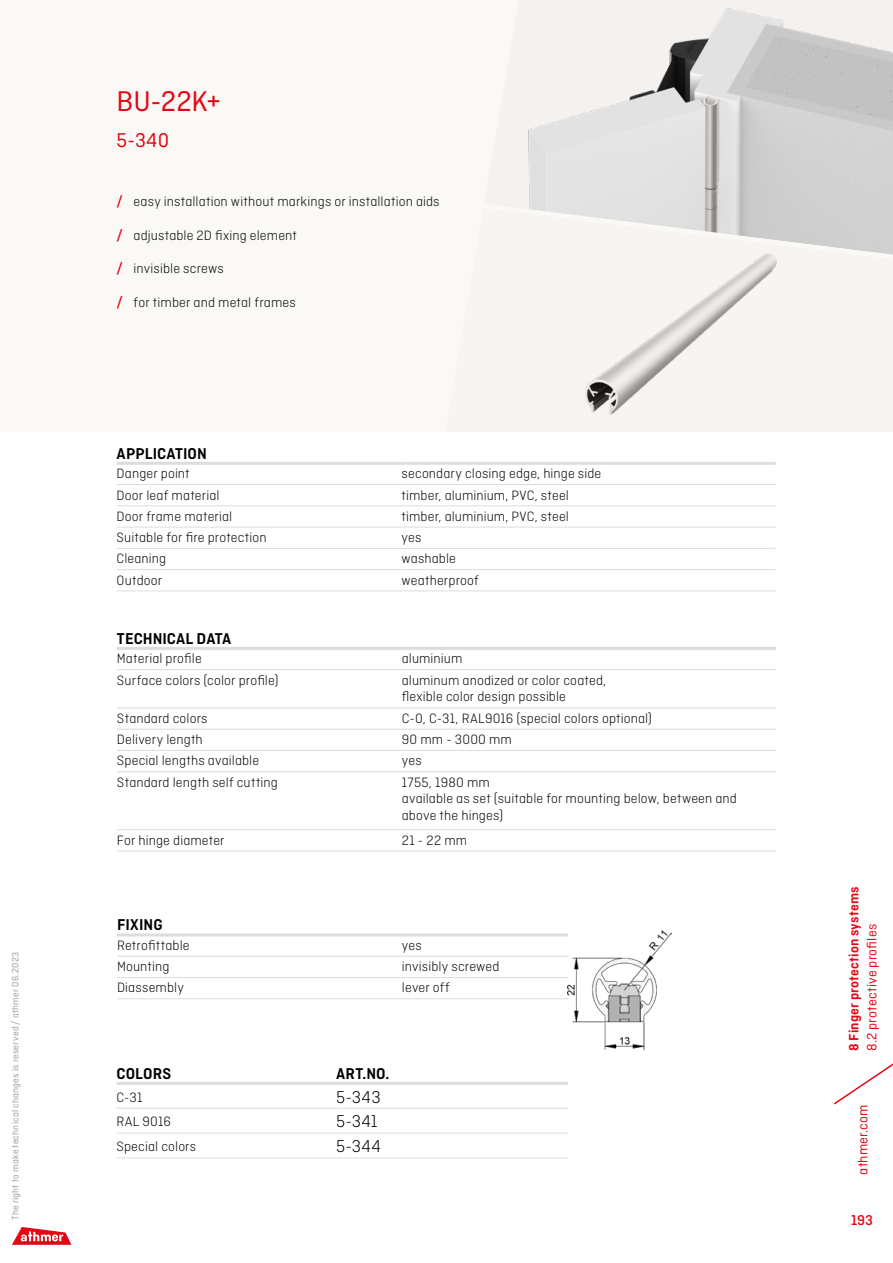
<style>
.page{position:relative;width:893px;height:1263px;background:#fff}
.page>*{position:absolute;margin:0;border:0;box-sizing:border-box;transform-origin:0 0}
.t1{font:30px "Ciutadella";color:#e30613}
.t2{font:21px "Ciutadella";color:#e30613}
.t3{font:300 18px "Ciutadella";letter-spacing:.02em;color:#000}
.t4{font:600 16.5px "Ciutadella";letter-spacing:.005em;color:#000}
.t5{font:500 15px "Ciutadella";color:#e30613}
.t6{font:300 14.25px/16.5px "Ciutadella";letter-spacing:.01em;color:#000}
.t7{font:14.25px "Ciutadella";letter-spacing:.015em;color:#e30613}
.t8{font:600 14.25px "Ciutadella";letter-spacing:.01em;color:#e30613}
.t9{font:9.75px "Ciutadella";letter-spacing:.025em;color:#9d9d9c}
.s1{font-weight:500;color:#e30613}
</style>
<div class="page">
<div style="left:0;top:0;width:893px;height:431px;background:#faf9f6"></div>
<svg style="left:12px;top:1227px;width:59px;height:18px"></svg>
<img style="left:528px;top:7px;width:365px;height:190px">
<img style="left:585px;top:259px;width:192px;height:156px">
<svg style="left:529px;top:197px;width:364px;height:62px"></svg>
<img style="left:568px;top:931px;width:103px;height:119px">
<hr style="left:117px;top:462px;width:285px;height:3px;background:#dddddc">
<hr style="left:402px;top:462px;width:374px;height:3px;background:#dddddc">
<hr style="left:117px;top:484px;width:285px;height:1px;background:#dddddc">
<hr style="left:402px;top:484px;width:374px;height:1px;background:#dddddc">
<hr style="left:117px;top:506px;width:285px;height:1px;background:#dddddc">
<hr style="left:402px;top:506px;width:374px;height:1px;background:#dddddc">
<hr style="left:117px;top:527px;width:285px;height:1px;background:#dddddc">
<hr style="left:402px;top:527px;width:374px;height:1px;background:#dddddc">
<hr style="left:117px;top:548px;width:285px;height:1px;background:#dddddc">
<hr style="left:402px;top:548px;width:374px;height:1px;background:#dddddc">
<hr style="left:117px;top:569px;width:285px;height:1px;background:#dddddc">
<hr style="left:402px;top:569px;width:374px;height:1px;background:#dddddc">
<hr style="left:117px;top:591px;width:285px;height:1px;background:#dddddc">
<hr style="left:402px;top:591px;width:374px;height:1px;background:#dddddc">
<hr style="left:117px;top:669px;width:285px;height:1px;background:#dddddc">
<hr style="left:402px;top:669px;width:374px;height:1px;background:#dddddc">
<hr style="left:117px;top:707px;width:285px;height:1px;background:#dddddc">
<hr style="left:402px;top:707px;width:374px;height:1px;background:#dddddc">
<hr style="left:117px;top:729px;width:285px;height:1px;background:#dddddc">
<hr style="left:402px;top:729px;width:374px;height:1px;background:#dddddc">
<hr style="left:117px;top:750px;width:285px;height:1px;background:#dddddc">
<hr style="left:402px;top:750px;width:374px;height:1px;background:#dddddc">
<hr style="left:117px;top:771px;width:285px;height:1px;background:#dddddc">
<hr style="left:402px;top:771px;width:374px;height:1px;background:#dddddc">
<hr style="left:117px;top:829px;width:285px;height:1px;background:#dddddc">
<hr style="left:402px;top:829px;width:374px;height:1px;background:#dddddc">
<hr style="left:117px;top:850px;width:285px;height:1px;background:#dddddc">
<hr style="left:402px;top:850px;width:374px;height:1px;background:#dddddc">
<hr style="left:117px;top:647px;width:285px;height:3px;background:#dddddc">
<hr style="left:402px;top:647px;width:374px;height:3px;background:#dddddc">
<hr style="left:117px;top:933px;width:285px;height:3px;background:#dddddc">
<hr style="left:402px;top:933px;width:166px;height:3px;background:#dddddc">
<hr style="left:117px;top:956px;width:285px;height:1px;background:#dddddc">
<hr style="left:402px;top:956px;width:166px;height:1px;background:#dddddc">
<hr style="left:117px;top:977px;width:285px;height:1px;background:#dddddc">
<hr style="left:402px;top:977px;width:166px;height:1px;background:#dddddc">
<hr style="left:117px;top:998px;width:285px;height:1px;background:#dddddc">
<hr style="left:402px;top:998px;width:166px;height:1px;background:#dddddc">
<hr style="left:116px;top:1108px;width:220px;height:1px;background:#dddddc">
<hr style="left:336px;top:1108px;width:232px;height:1px;background:#dddddc">
<hr style="left:116px;top:1133px;width:220px;height:1px;background:#dddddc">
<hr style="left:336px;top:1133px;width:232px;height:1px;background:#dddddc">
<hr style="left:116px;top:1158px;width:220px;height:1px;background:#dddddc">
<hr style="left:336px;top:1158px;width:232px;height:1px;background:#dddddc">
<hr style="left:116px;top:1082px;width:220px;height:3px;background:#dddddc">
<hr style="left:336px;top:1082px;width:232px;height:3px;background:#dddddc">
<svg style="left:834px;top:1063px;width:59px;height:42px"></svg>
<p class="t9" style="left:10px;top:1220px;width:270px;rotate:-90deg">The right to make technical changes is reserved / athmer 06.2023</p>
<h1 class="t1" style="left:117px;top:85px;width:106px">BU-22K+</h1>
<h2 class="t2" style="left:117px;top:129px;width:54px">5-340</h2>
<p class="t6" style="left:117px;top:193px;width:325px"><span class="s1">/</span> easy installation without markings or installation aids</p>
<p class="t6" style="left:117px;top:227px;width:182px"><span class="s1">/</span> adjustable 2D fixing element</p>
<p class="t6" style="left:117px;top:260px;width:109px"><span class="s1">/</span> invisible screws</p>
<p class="t6" style="left:117px;top:294px;width:181px"><span class="s1">/</span> for timber and metal frames</p>
<p class="t4" style="left:117px;top:444px;width:92px">APPLICATION</p>
<p class="t6" style="left:117px;top:465px;width:75px">Danger point</p>
<p class="t6" style="left:402px;top:465px;width:201px">secondary closing edge, hinge side</p>
<p class="t6" style="left:117px;top:486px;width:104px">Door leaf material</p>
<p class="t6" style="left:402px;top:486px;width:169px">timber, aluminium, PVC, steel</p>
<p class="t6" style="left:117px;top:508px;width:117px">Door frame material</p>
<p class="t6" style="left:402px;top:508px;width:169px">timber, aluminium, PVC, steel</p>
<p class="t6" style="left:117px;top:529px;width:151px">Suitable for fire protection</p>
<p class="t6" style="left:402px;top:529px;width:21px">yes</p>
<p class="t6" style="left:117px;top:550px;width:51px">Cleaning</p>
<p class="t6" style="left:402px;top:550px;width:56px">washable</p>
<p class="t6" style="left:117px;top:572px;width:47px">Outdoor</p>
<p class="t6" style="left:402px;top:572px;width:79px">weatherproof</p>
<p class="t4" style="left:117px;top:629px;width:116px">TECHNICAL DATA</p>
<p class="t6" style="left:117px;top:650px;width:86px">Material profile</p>
<p class="t6" style="left:402px;top:650px;width:62px">aluminium</p>
<p class="t6" style="left:117px;top:672px;width:163px">Surface colors (color profile)</p>
<p class="t6" style="left:402px;top:672px;width:206px">aluminum anodized or color coated, flexible color design possible</p>
<p class="t6" style="left:117px;top:710px;width:92px">Standard colors</p>
<p class="t6" style="left:402px;top:710px;width:252px">C-0, C-31, RAL9016 (special colors optional)</p>
<p class="t6" style="left:117px;top:731px;width:87px">Delivery length</p>
<p class="t6" style="left:402px;top:731px;width:112px">90 mm - 3000 mm</p>
<p class="t6" style="left:117px;top:752px;width:144px">Special lengths available</p>
<p class="t6" style="left:402px;top:752px;width:21px">yes</p>
<p class="t6" style="left:117px;top:774px;width:162px">Standard length self cutting</p>
<p class="t6" style="left:402px;top:774px;width:337px">1755, 1980 mm<br>available as set (suitable for mounting below, between and above the hinges)</p>
<p class="t6" style="left:117px;top:832px;width:109px">For hinge diameter</p>
<p class="t6" style="left:402px;top:832px;width:67px">21 - 22 mm</p>
<p class="t4" style="left:117px;top:915px;width:47px">FIXING</p>
<p class="t6" style="left:117px;top:937px;width:74px">Retrofittable</p>
<p class="t6" style="left:402px;top:937px;width:21px">yes</p>
<p class="t6" style="left:117px;top:958px;width:54px">Mounting</p>
<p class="t6" style="left:402px;top:958px;width:99px">invisibly screwed</p>
<p class="t6" style="left:117px;top:979px;width:68px">Diassembly</p>
<p class="t6" style="left:402px;top:979px;width:49px">lever off</p>
<p class="t4" style="left:116px;top:1064px;width:56px">COLORS</p>
<p class="t4" style="left:336px;top:1064px;width:55px">ART.NO.</p>
<p class="t6" style="left:116px;top:1089px;width:28px">C-31</p>
<p class="t3" style="left:336px;top:1087px;width:46px">5-343</p>
<p class="t6" style="left:116px;top:1113px;width:56px">RAL 9016</p>
<p class="t3" style="left:336px;top:1112px;width:43px">5-341</p>
<p class="t6" style="left:116px;top:1138px;width:81px">Special colors</p>
<p class="t3" style="left:336px;top:1137px;width:46px">5-344</p>
<p class="t8" style="left:846px;top:1051px;width:166px;rotate:-90deg">8 Finger protection systems</p>
<p class="t7" style="left:864px;top:1051px;width:129px;rotate:-90deg">8.2 protective profiles</p>
<p class="t7" style="left:855px;top:1174px;width:72px;rotate:-90deg">athmer.com</p>
<p class="t5" style="left:851px;top:1212px;width:24px">193</p>
</div>
